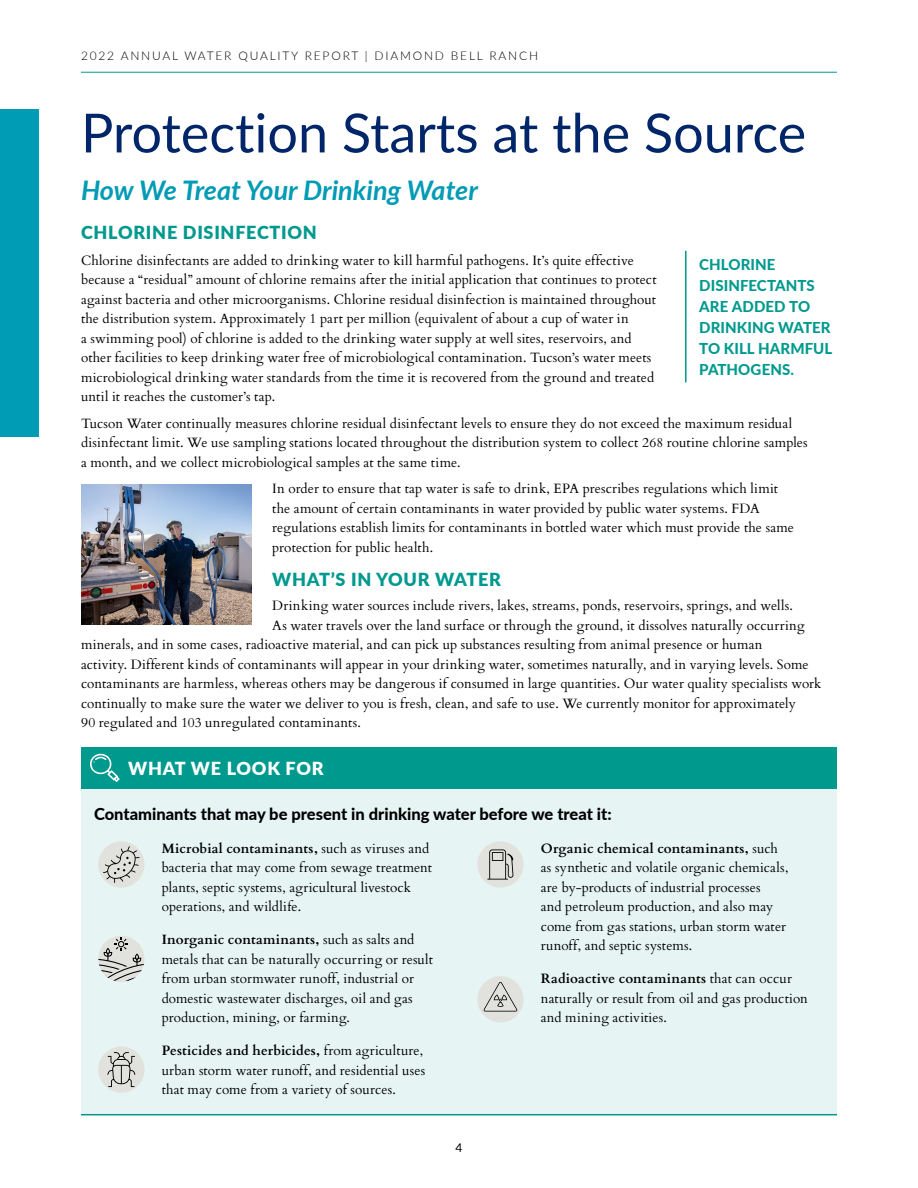
<style>
.page{position:relative;width:918px;height:1188px;background:#fff}
.page>*{position:absolute;margin:0;border:0;box-sizing:border-box;transform-origin:0 0}
.Heading_1{font:54px "Lato";color:#002669}
.Heading_2{font:italic 700 27px "Lato";color:#009bb5}
.Heading_3{font:900 18px "Lato";letter-spacing:.04em;color:#00998e}
.Heading_4{font:900 18px "Lato";letter-spacing:.04em;color:#fff}
.Heading_5{font:800 16.5px "Lato";color:#000}
.Quote_2{font:800 15px/21px "Lato";letter-spacing:.005em;color:#00998e}
.Body_Text{font:13.5px/19.5px "Cardo";letter-spacing:.01em;color:#000}
.t1{font:300 12px "Lato";letter-spacing:.15em;color:#000}
.t2{font:12px "Lato";color:#000}
.s1{font-weight:700}
</style>
<div class="page">
<hr style="left:81px;top:72px;width:756px;height:1px;background:#00998e">
<div style="left:0;top:109px;width:39px;height:328px;background:#009bb5"></div>
<img style="left:82px;top:485px;width:170px;height:139px">
<hr style="left:685px;top:251px;width:2px;height:131px;background:#00998e">
<div style="left:81px;top:780px;width:756px;height:335px;background:#e6f5f4"></div>
<div style="left:81px;top:747px;width:756px;height:42px;background:#00998e"></div>
<svg style="left:90px;top:754px;width:30px;height:28px"></svg>
<div style="left:98px;top:841px;width:46px;height:47px;background:#e1e2dd;border-radius:50%"></div>
<svg style="left:103px;top:846px;width:37px;height:37px"></svg>
<svg style="left:98px;top:937px;width:46px;height:44px"></svg>
<div style="left:98px;top:1046px;width:46px;height:47px;background:#e1e2dd;border-radius:50%"></div>
<svg style="left:107px;top:1052px;width:28px;height:35px"></svg>
<div style="left:477px;top:841px;width:47px;height:47px;background:#e1e2dd;border-radius:50%"></div>
<svg style="left:487px;top:849px;width:26px;height:31px"></svg>
<div style="left:477px;top:976px;width:47px;height:46px;background:#e1e2dd;border-radius:50%"></div>
<svg style="left:483px;top:982px;width:34px;height:30px"></svg>
<hr style="left:81px;top:1114px;width:756px;height:1px;background:#00998e">
<p class="t1" style="left:81px;top:47px;width:459px">2022 ANNUAL WATER QUALITY REPORT | DIAMOND BELL RANCH</p>
<p class="Heading_1" style="left:81px;top:94px;width:727px">Protection Starts at the Source</p>
<p class="Heading_2" style="left:81px;top:170px;width:398px">How We Treat Your Drinking Water</p>
<p class="Heading_3" style="left:81px;top:219px;width:237px">CHLORINE DISINFECTION</p>
<p class="Body_Text" style="left:81px;top:250px;width:577px">Chlorine disinfectants are added to drinking water to kill harmful pathogens. It’s quite effective because a “residual” amount of chlorine remains after the initial application that continues to protect against bacteria and other microorganisms. Chlorine residual disinfection is maintained throughout the distribution system. Approximately 1 part per million (equivalent of about a cup of water in<br>a swimming pool) of chlorine is added to the drinking water supply at well sites, reservoirs, and other facilities to keep drinking water free of microbiological contamination. Tucson’s water meets microbiological drinking water standards from the time it is recovered from the ground and treated until it reaches the customer’s tap.</p>
<p class="Body_Text" style="left:81px;top:413px;width:728px">Tucson Water continually measures chlorine residual disinfectant levels to ensure they do not exceed the maximum residual disinfectant limit. We use sampling stations located throughout the distribution system to collect 268 routine chlorine samples a month, and we collect microbiological samples at the same time.</p>
<p class="Body_Text" style="left:272px;top:478px;width:523px">In order to ensure that tap water is safe to drink, EPA prescribes regulations which limit the amount of certain contaminants in water provided by public water systems. FDA regulations establish limits for contaminants in bottled water which must provide the same protection for public health.</p>
<p class="Heading_3" style="left:272px;top:566px;width:230px">WHAT’S IN YOUR WATER</p>
<p class="Body_Text" style="left:272px;top:595px;width:522px">Drinking water sources include rivers, lakes, streams, ponds, reservoirs, springs, and wells.</p>
<p class="Body_Text" style="left:272px;top:615px;width:534px">As water travels over the land surface or through the ground, it dissolves naturally occurring</p>
<p class="Body_Text" style="left:81px;top:634px;width:683px">minerals, and in some cases, radioactive material, and can pick up substances resulting from animal presence or human</p>
<p class="Body_Text" style="left:81px;top:654px;width:729px">activity. Different kinds of contaminants will appear in your drinking water, sometimes naturally, and in varying levels. Some</p>
<p class="Body_Text" style="left:81px;top:673px;width:742px">contaminants are harmless, whereas others may be dangerous if consumed in large quantities. Our water quality specialists work</p>
<p class="Body_Text" style="left:81px;top:693px;width:716px">continually to make sure the water we deliver to you is fresh, clean, and safe to use. We currently monitor for approximately</p>
<p class="Body_Text" style="left:81px;top:712px;width:281px">90 regulated and 103 unregulated contaminants.</p>
<p class="Quote_2" style="left:699px;top:254px;width:134px">CHLORINE<br>DISINFECTANTS<br>ARE ADDED TO<br>DRINKING WATER<br>TO KILL HARMFUL<br>PATHOGENS.</p>
<p class="Heading_4" style="left:128px;top:755px;width:197px">WHAT WE LOOK FOR</p>
<p class="Heading_5" style="left:94px;top:802px;width:519px">Contaminants that may be present in drinking water before we treat it:</p>
<p class="Body_Text" style="left:162px;top:838px;width:272px"><span class="s1">Microbial contaminants,</span> such as viruses and bacteria that may come from sewage treatment plants, septic systems, agricultural livestock operations, and wildlife.</p>
<p class="Body_Text" style="left:162px;top:929px;width:273px"><span class="s1">Inorganic contaminants,</span> such as salts and metals that can be naturally occurring or result from urban stormwater runoff, industrial or domestic wastewater discharges, oil and gas production, mining, or farming.</p>
<p class="Body_Text" style="left:162px;top:1040px;width:265px"><span class="s1">Pesticides and herbicides,</span> from agriculture, urban storm water runoff, and residential uses that may come from a variety of sources.</p>
<p class="Body_Text" style="left:541px;top:838px;width:249px"><span class="s1">Organic chemical contaminants,</span> such as synthetic and volatile organic chemicals, are by-products of industrial processes<br>and petroleum production, and also may come from gas stations, urban storm water runoff, and septic systems.</p>
<p class="Body_Text" style="left:541px;top:968px;width:269px"><span class="s1">Radioactive contaminants</span> that can occur naturally or result from oil and gas production and mining activities.</p>
<p class="t2" style="left:456px;top:1139px;width:8px">4</p>
</div>
